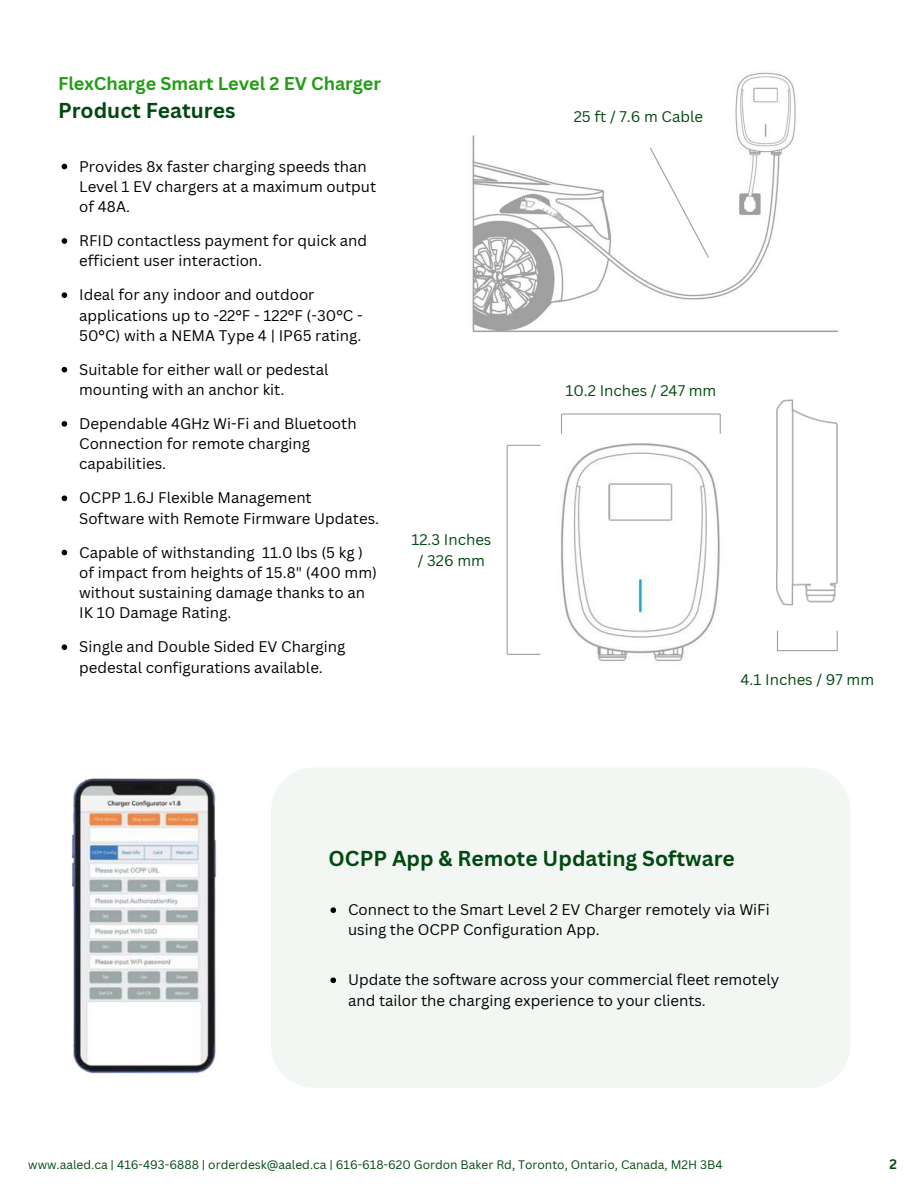
<style>
.page{position:relative;width:918px;height:1188px;background:#fff}
.page>*{position:absolute;margin:0;border:0;box-sizing:border-box;transform-origin:0 0}
.t1{font:700 21px "Canva Sans";color:#024911}
.t2{font:700 18px "Canva Sans";color:#239d14}
.t3{font:15px/20.2px "Canva Sans";color:#000}
.t4{font:15px/20.2px "Canva Sans";color:#024911;text-align:center}
.t5{font:700 13.5px "Canva Sans";color:#024911}
.t6{font:12px "Canva Sans";color:#024911}
</style>
<div class="page">
<img style="left:472px;top:72px;width:367px;height:261px">
<img style="left:540px;top:424px;width:180px;height:239px">
<hr style="left:507px;top:445px;width:1px;height:209px;background:#9d9e9e">
<hr style="left:507px;top:445px;width:33px;height:1px;background:#9d9e9e">
<hr style="left:507px;top:654px;width:33px;height:1px;background:#9d9e9e">
<hr style="left:562px;top:413px;width:158px;height:2px;background:#9d9e9e">
<svg style="left:720px;top:414px;width:1px;height:20px"></svg>
<svg style="left:561px;top:414px;width:1px;height:20px"></svg>
<hr style="left:777px;top:650px;width:60px;height:1px;background:#9d9e9e">
<svg style="left:777px;top:631px;width:1px;height:19px"></svg>
<svg style="left:837px;top:631px;width:1px;height:20px"></svg>
<svg style="left:649px;top:147px;width:61px;height:112px"></svg>
<img style="left:777px;top:399px;width:61px;height:206px">
<img style="left:71px;top:778px;width:146px;height:296px">
<div style="left:271px;top:767px;width:580px;height:321px;background:#f3f7f3;border-radius:43px"></div>
<svg style="left:330px;top:907px;width:6px;height:6px"></svg>
<svg style="left:330px;top:977px;width:6px;height:6px"></svg>
<svg style="left:62px;top:421px;width:5px;height:6px"></svg>
<svg style="left:62px;top:238px;width:5px;height:6px"></svg>
<svg style="left:62px;top:292px;width:5px;height:6px"></svg>
<svg style="left:62px;top:367px;width:5px;height:5px"></svg>
<svg style="left:62px;top:496px;width:5px;height:5px"></svg>
<svg style="left:62px;top:644px;width:5px;height:6px"></svg>
<svg style="left:62px;top:550px;width:5px;height:5px"></svg>
<svg style="left:62px;top:164px;width:5px;height:5px"></svg>
<p class="t2" style="left:58px;top:71px;width:325px">FlexCharge Smart Level 2 EV Charger</p>
<h1 class="t1" style="left:58px;top:95px;width:179px">Product Features</h1>
<p class="t3" style="left:79px;top:156px;width:298px">Provides 8x faster charging speeds than<br>Level 1 EV chargers at a maximum output of 48A.</p>
<p class="t3" style="left:79px;top:230px;width:290px">RFID contactless payment for quick and efficient user interaction.</p>
<p class="t3" style="left:79px;top:284px;width:285px">Ideal for any indoor and outdoor applications up to -22°F - 122°F (-30°C -<br>50°C) with a NEMA Type 4 | IP65 rating.</p>
<p class="t3" style="left:79px;top:359px;width:251px">Suitable for either wall or pedestal mounting with an anchor kit.</p>
<p class="t3" style="left:79px;top:413px;width:279px">Dependable 4GHz Wi-Fi and Bluetooth<br>Connection for remote charging capabilities.</p>
<p class="t3" style="left:79px;top:487px;width:301px">OCPP 1.6J Flexible Management<br>Software with Remote Firmware Updates.</p>
<p class="t3" style="left:79px;top:542px;width:299px">Capable of withstanding 11.0 lbs (5 kg ) of impact from heights of 15.8" (400 mm) without sustaining damage thanks to an IK 10 Damage Rating.</p>
<p class="t3" style="left:79px;top:636px;width:268px">Single and Double Sided EV Charging pedestal configurations available.</p>
<p class="t4" style="left:411px;top:529px;width:82px">12.3 Inches / 326 mm</p>
<p class="t4" style="left:574px;top:106px;width:131px">25 ft / 7.6 m Cable</p>
<p class="t4" style="left:565px;top:380px;width:152px">10.2 Inches / 247 mm</p>
<p class="t4" style="left:741px;top:669px;width:135px">4.1 Inches / 97 mm</p>
<h1 class="t1" style="left:329px;top:844px;width:408px">OCPP App &amp; Remote Updating Software</h1>
<p class="t3" style="left:348px;top:899px;width:423px">Connect to the Smart Level 2 EV Charger remotely via WiFi using the OCPP Configuration App.</p>
<p class="t3" style="left:348px;top:969px;width:433px">Update the software across your commercial fleet remotely and tailor the charging experience to your clients.</p>
<p class="t6" style="left:28px;top:1156px;width:696px">www.aaled.ca | 416-493-6888 | orderdesk@aaled.ca | 616-618-620 Gordon Baker Rd, Toronto, Ontario, Canada, M2H 3B4</p>
<p class="t5" style="left:890px;top:1155px;width:9px">2</p>
</div>
